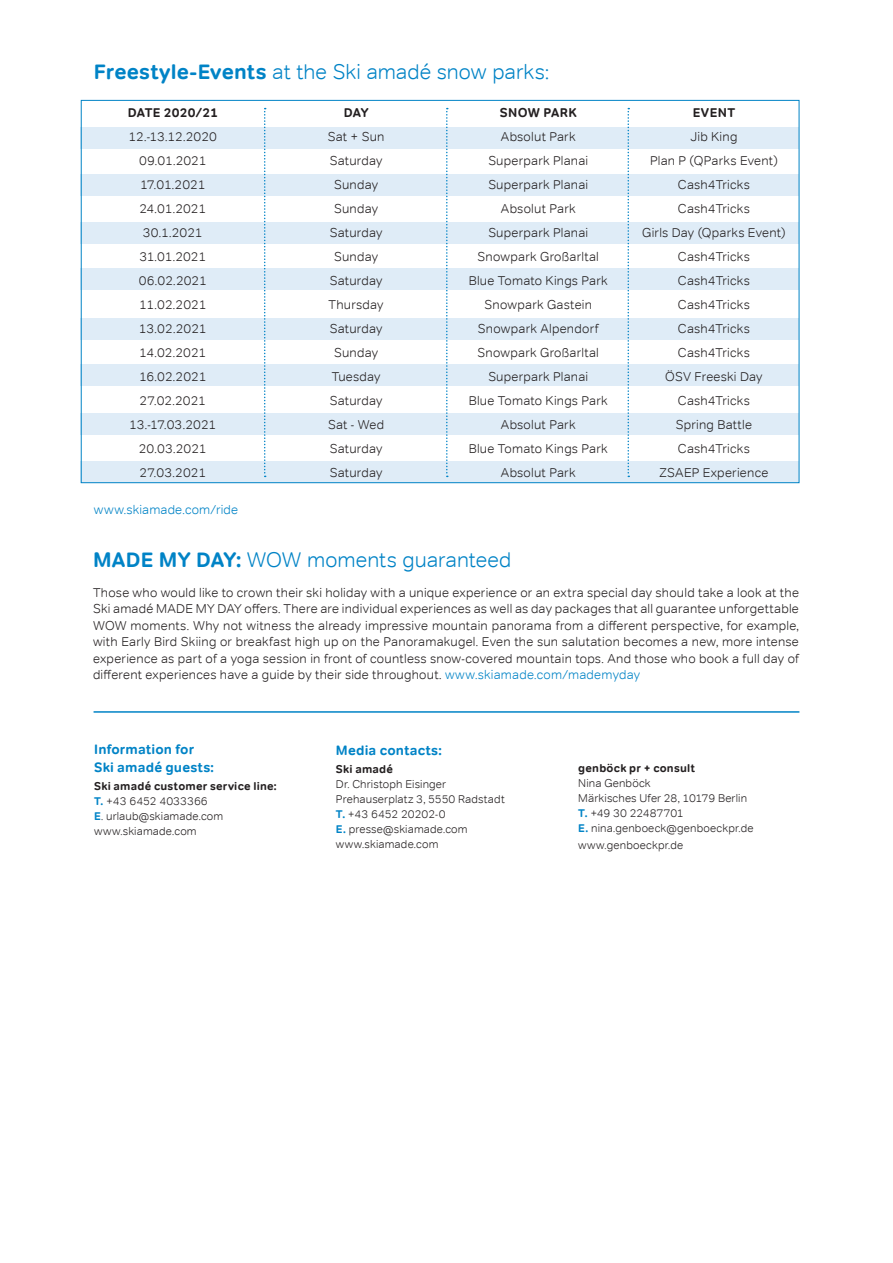
<style>
.page{position:relative;width:893px;height:1263px;background:#fff}
.page>*{position:absolute;margin:0;border:0;box-sizing:border-box;transform-origin:0 0}
.t1{font:300 21px "Tondo";color:#0083c6}
.t2{font:700 13.5px/18px "Tondo";letter-spacing:.015em;color:#0083c6}
.t3{font:300 12.75px/16.5px "Tondo";letter-spacing:.015em;color:#231f20;text-align:justify}
.t4{font:700 12.75px "Tondo";letter-spacing:.02em;color:#231f20}
.t5{font:300 12.75px "Tondo";letter-spacing:.015em;color:#0083c6}
.t6{font:300 12.75px "Tondo";letter-spacing:-.005em;color:#231f20}
.t7{font:300 12.75px "Tondo";letter-spacing:-.01em;color:#231f20}
.t8{font:300 11.25px/15px "Tondo";letter-spacing:.015em;color:#231f20}
.t9{font:700 11.25px "Tondo";letter-spacing:.02em;color:#231f20}
.s1{font-weight:700}
.s2{color:#0083c6}
.s3{font-weight:700;color:#0083c6}
</style>
<div class="page">
<div style="left:81px;top:128px;width:718px;height:21px;background:#dfecf7"></div>
<div style="left:81px;top:222px;width:718px;height:22px;background:#dfecf7"></div>
<div style="left:81px;top:318px;width:718px;height:22px;background:#dfecf7"></div>
<div style="left:81px;top:174px;width:718px;height:21px;background:#dfecf7"></div>
<div style="left:81px;top:269px;width:718px;height:21px;background:#dfecf7"></div>
<div style="left:81px;top:365px;width:718px;height:21px;background:#dfecf7"></div>
<div style="left:81px;top:413px;width:718px;height:21px;background:#dfecf7"></div>
<div style="left:81px;top:462px;width:718px;height:21px;background:#dfecf7"></div>
<hr style="left:94px;top:711px;width:705px;height:2px;background:#0083c6">
<svg style="left:264px;top:108px;width:2px;height:369px"></svg>
<svg style="left:446px;top:108px;width:2px;height:369px"></svg>
<svg style="left:627px;top:108px;width:2px;height:369px"></svg>
<h1 class="t1" style="left:94px;top:59px;width:457px"><span class="s1">Freestyle-Events</span> at the Ski amadé snow parks:</h1>
<p class="t4" style="left:128px;top:105px;width:92px">DATE 2020/21</p>
<p class="t4" style="left:344px;top:105px;width:26px">DAY</p>
<p class="t4" style="left:500px;top:105px;width:78px">SNOW PARK</p>
<p class="t4" style="left:693px;top:105px;width:44px">EVENT</p>
<p class="t6" style="left:129px;top:129px;width:90px">12.-13.12.2020</p>
<p class="t3" style="left:328px;top:129px;width:58px">Sat + Sun</p>
<p class="t3" style="left:501px;top:129px;width:76px">Absolut Park</p>
<p class="t3" style="left:690px;top:129px;width:48px">Jib King</p>
<p class="t3" style="left:139px;top:153px;width:69px">09.01.2021</p>
<p class="t3" style="left:330px;top:153px;width:54px">Saturday</p>
<p class="t3" style="left:488px;top:153px;width:101px">Superpark Planai</p>
<p class="t3" style="left:650px;top:153px;width:129px">Plan P (QParks Event)</p>
<p class="t3" style="left:140px;top:177px;width:67px">17.01.2021</p>
<p class="t3" style="left:334px;top:177px;width:46px">Sunday</p>
<p class="t3" style="left:488px;top:177px;width:101px">Superpark Planai</p>
<p class="t3" style="left:678px;top:177px;width:74px">Cash4Tricks</p>
<p class="t3" style="left:139px;top:201px;width:68px">24.01.2021</p>
<p class="t3" style="left:334px;top:201px;width:46px">Sunday</p>
<p class="t3" style="left:501px;top:201px;width:76px">Absolut Park</p>
<p class="t3" style="left:678px;top:201px;width:74px">Cash4Tricks</p>
<p class="t3" style="left:143px;top:224px;width:61px">30.1.2021</p>
<p class="t3" style="left:330px;top:224px;width:54px">Saturday</p>
<p class="t3" style="left:488px;top:224px;width:101px">Superpark Planai</p>
<p class="t3" style="left:642px;top:224px;width:145px">Girls Day (Qparks Event)</p>
<p class="t3" style="left:139px;top:248px;width:68px">31.01.2021</p>
<p class="t3" style="left:334px;top:248px;width:46px">Sunday</p>
<p class="t3" style="left:478px;top:248px;width:123px">Snowpark Großarltal</p>
<p class="t3" style="left:678px;top:248px;width:74px">Cash4Tricks</p>
<p class="t3" style="left:139px;top:272px;width:70px">06.02.2021</p>
<p class="t3" style="left:330px;top:272px;width:54px">Saturday</p>
<p class="t3" style="left:469px;top:272px;width:141px">Blue Tomato Kings Park</p>
<p class="t3" style="left:678px;top:272px;width:74px">Cash4Tricks</p>
<p class="t3" style="left:139px;top:296px;width:69px">11.02.2021</p>
<p class="t3" style="left:329px;top:296px;width:57px">Thursday</p>
<p class="t3" style="left:485px;top:296px;width:109px">Snowpark Gastein</p>
<p class="t3" style="left:678px;top:296px;width:74px">Cash4Tricks</p>
<p class="t3" style="left:139px;top:320px;width:69px">13.02.2021</p>
<p class="t3" style="left:330px;top:320px;width:54px">Saturday</p>
<p class="t3" style="left:478px;top:320px;width:122px">Snowpark Alpendorf</p>
<p class="t3" style="left:678px;top:320px;width:74px">Cash4Tricks</p>
<p class="t3" style="left:139px;top:344px;width:69px">14.02.2021</p>
<p class="t3" style="left:334px;top:344px;width:46px">Sunday</p>
<p class="t3" style="left:478px;top:344px;width:123px">Snowpark Großarltal</p>
<p class="t3" style="left:678px;top:344px;width:74px">Cash4Tricks</p>
<p class="t3" style="left:139px;top:368px;width:69px">16.02.2021</p>
<p class="t3" style="left:332px;top:368px;width:50px">Tuesday</p>
<p class="t3" style="left:488px;top:368px;width:101px">Superpark Planai</p>
<p class="t3" style="left:665px;top:368px;width:99px">ÖSV Freeski Day</p>
<p class="t3" style="left:139px;top:392px;width:68px">27.02.2021</p>
<p class="t3" style="left:330px;top:392px;width:54px">Saturday</p>
<p class="t3" style="left:469px;top:392px;width:141px">Blue Tomato Kings Park</p>
<p class="t3" style="left:678px;top:392px;width:74px">Cash4Tricks</p>
<p class="t7" style="left:129px;top:417px;width:88px">13.-17.03.2021</p>
<p class="t3" style="left:328px;top:416px;width:58px">Sat - Wed</p>
<p class="t3" style="left:501px;top:416px;width:76px">Absolut Park</p>
<p class="t3" style="left:676px;top:416px;width:78px">Spring Battle</p>
<p class="t3" style="left:139px;top:440px;width:69px">20.03.2021</p>
<p class="t3" style="left:330px;top:440px;width:54px">Saturday</p>
<p class="t3" style="left:469px;top:440px;width:141px">Blue Tomato Kings Park</p>
<p class="t3" style="left:678px;top:440px;width:74px">Cash4Tricks</p>
<p class="t3" style="left:139px;top:464px;width:68px">27.03.2021</p>
<p class="t3" style="left:330px;top:464px;width:54px">Saturday</p>
<p class="t3" style="left:501px;top:464px;width:76px">Absolut Park</p>
<p class="t3" style="left:659px;top:464px;width:110px">ZSAEP Experience</p>
<p class="t5" style="left:94px;top:502px;width:146px">www.skiamade.com/ride</p>
<h1 class="t1" style="left:93px;top:547px;width:420px"><span class="s1">MADE MY DAY:</span> WOW moments guaranteed</h1>
<p class="t3" style="left:93px;top:584px;width:707px">Those who would like to crown their ski holiday with a unique experience or an extra special day should take a look at the Ski amadé MADE MY DAY offers. There are individual experiences as well as day packages that all guarantee unforgettable WOW moments. Why not witness the already impressive mountain panorama from a different perspective, for example, with Early Bird Skiing or breakfast high up on the Panoramakugel. Even the sun salutation becomes a new, more intense experience as part of a yoga session in front of countless snow-covered mountain tops. And those who book a full day of different experiences have a guide by their side throughout. <span class="s2">www.skiamade.com/mademyday</span></p>
<p class="t2" style="left:94px;top:740px;width:121px">Information for<br>Ski amadé guests:</p>
<p class="t8" style="left:94px;top:779px;width:184px"><span class="s1">Ski amadé customer service line:<br></span><span class="s3">T.</span> +43 6452 4033366<br><span class="s3">E</span>. urlaub@skiamade.com www.skiamade.com</p>
<p class="t2" style="left:336px;top:741px;width:107px">Media contacts:</p>
<p class="t9" style="left:336px;top:762px;width:59px">Ski amadé</p>
<p class="t8" style="left:336px;top:777px;width:170px">Dr. Christoph Eisinger<br>Prehauserplatz 3, 5550 Radstadt<br><span class="s3">T.</span> +43 6452 20202-0<br><span class="s3">E.</span> presse@skiamade.com www.skiamade.com</p>
<p class="t9" style="left:578px;top:761px;width:118px">genböck pr + consult</p>
<p class="t8" style="left:578px;top:776px;width:177px">Nina Genböck<br>Märkisches Ufer 28, 10179 Berlin<br><span class="s3">T.</span> +49 30 22487701<br><span class="s3">E.</span> nina.genboeck@genboeckpr.de</p>
<p class="t8" style="left:578px;top:837px;width:106px">www.genboeckpr.de</p>
</div>
